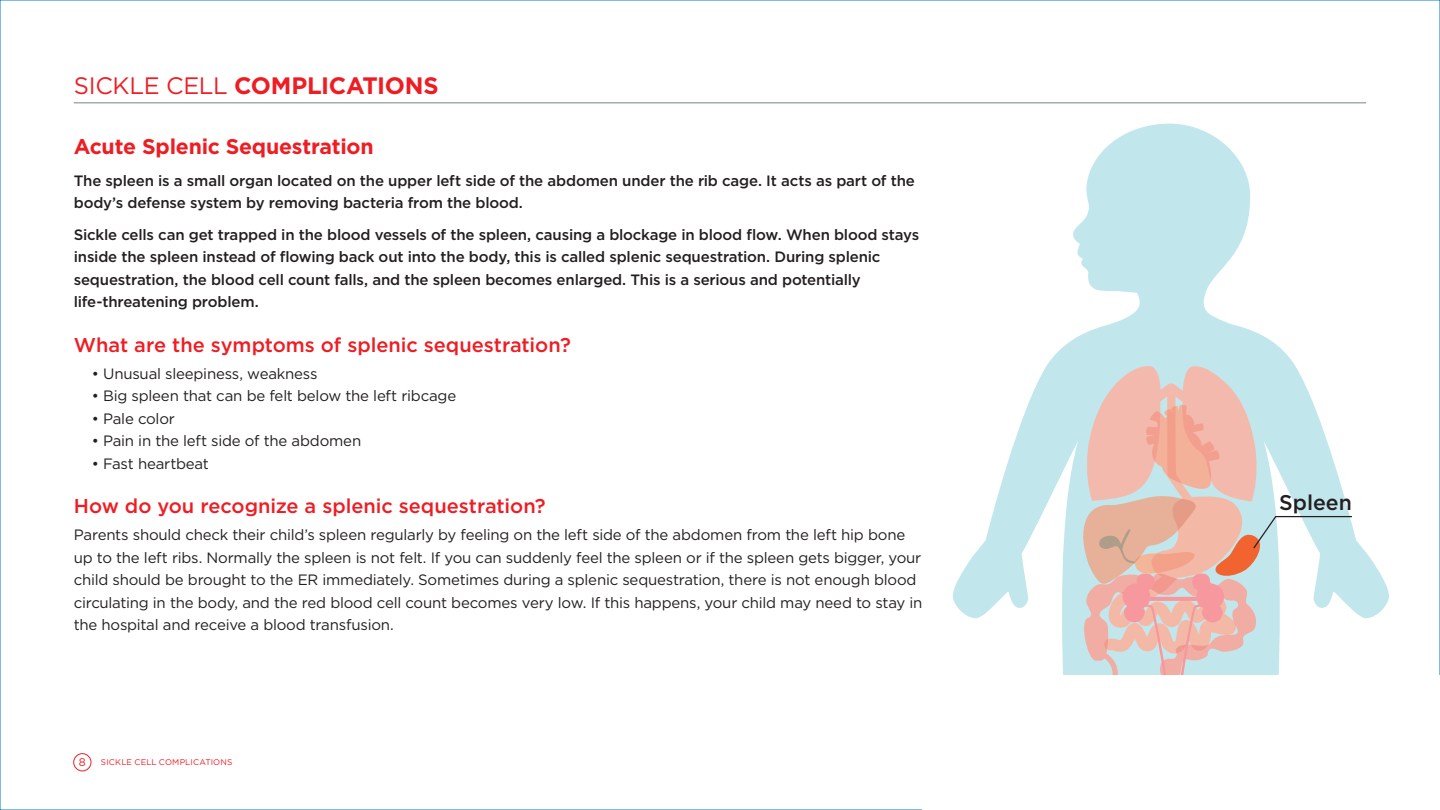
<style>
.page{position:relative;width:1440px;height:810px;background:#fff}
.page>*{position:absolute;margin:0;border:0;box-sizing:border-box;transform-origin:0 0}
.t1{font:700 23.75px "Gotham";letter-spacing:-.015em;color:#ee1d23}
.t2{font:700 21.25px "Gotham";letter-spacing:-.01em;color:#ee1d23}
.t3{font:500 21.25px "Gotham";color:#231f20}
.t4{font:500 20px "Gotham";color:#ee1d23}
.t5{font:15px/22.5px "Gotham";letter-spacing:-.015em;color:#231f20}
.t6{font:500 15px/22.5px "Gotham";letter-spacing:-.01em;color:#231f20}
.t7{font:11.12px "Gotham";color:#ee1d23}
.t8{font:8.25px "Gotham";letter-spacing:.02em;color:#ee1d23}
.s1{font-weight:400}
</style>
<div class="page">
<div style="left:73px;top:753px;width:18px;height:18px;border:1px solid #ee1d23;border-radius:50%"></div>
<hr style="left:74px;top:103px;width:1292px;height:1px;background:#76848f">
<svg style="left:953px;top:124px;width:436px;height:551px"></svg>
<div style="left:1079px;top:364px;width:178px;height:311px;background:#c1e6ec"></div>
<svg style="left:1083px;top:366px;width:270px;height:309px;background:#e1cfc9"></svg>
<h1 class="t1" style="left:74px;top:70px;width:366px"><span class="s1">SICKLE CELL</span> COMPLICATIONS</h1>
<h2 class="t2" style="left:74px;top:133px;width:301px">Acute Splenic Sequestration</h2>
<p class="t6" style="left:74px;top:169px;width:843px">The spleen is a small organ located on the upper left side of the abdomen under the rib cage. It acts as part of the body’s defense system by removing bacteria from the blood.</p>
<p class="t6" style="left:74px;top:223px;width:847px">Sickle cells can get trapped in the blood vessels of the spleen, causing a blockage in blood flow. When blood stays inside the spleen instead of flowing back out into the body, this is called splenic sequestration. During splenic sequestration, the blood cell count falls, and the spleen becomes enlarged. This is a serious and potentially life-threatening problem.</p>
<h3 class="t4" style="left:74px;top:332px;width:499px">What are the symptoms of splenic sequestration?</h3>
<p class="t5" style="left:92px;top:362px;width:227px">• Unusual sleepiness, weakness</p>
<p class="t5" style="left:92px;top:385px;width:366px">• Big spleen that can be felt below the left ribcage</p>
<p class="t5" style="left:92px;top:407px;width:85px">• Pale color</p>
<p class="t5" style="left:92px;top:430px;width:271px">• Pain in the left side of the abdomen</p>
<p class="t5" style="left:92px;top:452px;width:119px">• Fast heartbeat</p>
<h3 class="t4" style="left:74px;top:493px;width:473px">How do you recognize a splenic sequestration?</h3>
<p class="t5" style="left:74px;top:523px;width:850px">Parents should check their child’s spleen regularly by feeling on the left side of the abdomen from the left hip bone up to the left ribs. Normally the spleen is not felt. If you can suddenly feel the spleen or if the spleen gets bigger, your child should be brought to the ER immediately. Sometimes during a splenic sequestration, there is not enough blood circulating in the body, and the red blood cell count becomes very low. If this happens, your child may need to stay in the hospital and receive a blood transfusion.</p>
<p class="t7" style="left:79px;top:755px;width:9px">8</p>
<p class="t8" style="left:101px;top:757px;width:133px">SICKLE CELL COMPLICATIONS</p>
<h2 class="t3" style="left:1279px;top:489px;width:74px">Spleen</h2>
</div>
